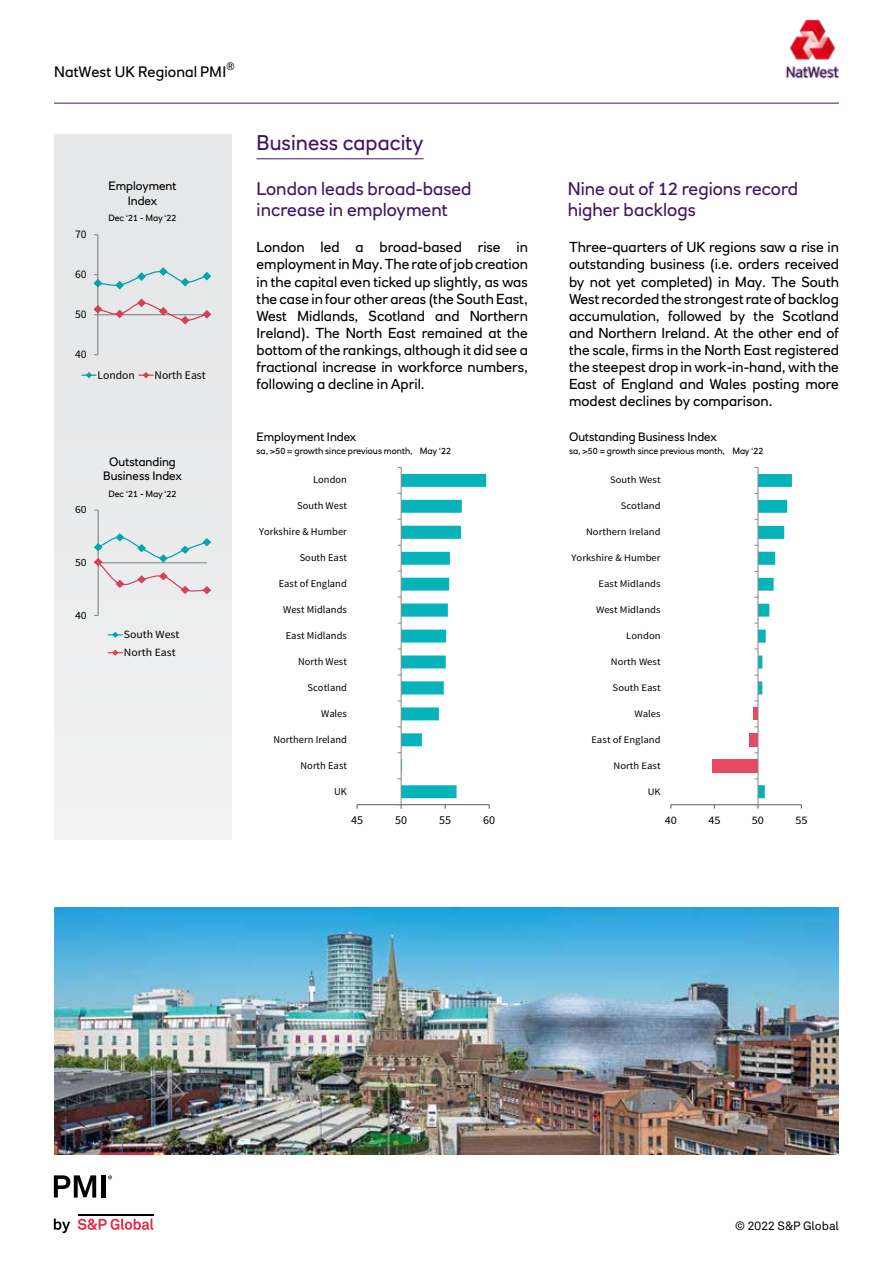
<style>
.page{position:relative;width:893px;height:1263px;background:#fff}
.page>*{position:absolute;margin:0;border:0;box-sizing:border-box;transform-origin:0 0}
.t1{font:21px "RN House Sans";color:#411663}
.t2{font:18px/21.6px "RN House Sans";color:#411663}
.t3{font:15px "RN House Sans";letter-spacing:.005em;color:#000}
.t4{font:14.25px/17.1px "RN House Sans";color:#000;text-align:justify}
.t5{font:12px/14.4px "RN House Sans";color:#000;text-align:center}
.t6{font:12px "Akkurat LL";color:#000}
.t7{font:12px "Source Sans Pro";letter-spacing:-.005em;color:#000}
.t8{font:11.7px "Source Sans Pro";color:#000}
.t9{font:11.55px "Source Sans Pro";letter-spacing:-.005em;color:#000;scale:1.07 1}
.t10{font:11.1px/18px "Source Sans Pro";color:#000;scale:1.06 1}
.t11{font:10.5px "Source Sans Pro";letter-spacing:.005em;color:#000}
.t12{font:10.5px "RN House Sans";color:#000}
.t13{font:9.9px "Source Sans Pro";letter-spacing:.005em;color:#000;scale:1.07 1}
.t14{font:9px "RN House Sans";color:#000}
</style>
<div class="page">
<hr style="left:54px;top:103px;width:785px;height:1px;background:#411663">
<img style="left:785px;top:19px;width:55px;height:60px">
<svg style="left:54px;top:1218px;width:16px;height:15px"></svg>
<svg style="left:78px;top:1218px;width:75px;height:12px"></svg>
<hr style="left:78px;top:1213px;width:75px;height:2px;background:#000">
<svg style="left:54px;top:1175px;width:42px;height:22px"></svg>
<div style="left:101px;top:1175px;width:5px;height:22px;background:#000"></div>
<svg style="left:108px;top:1175px;width:4px;height:4px"></svg>
<div style="left:54px;top:134px;width:177px;height:706px;background:#e6e7e8"></div>
<hr style="left:257px;top:159px;width:167px;height:1px;background:#411663">
<img style="left:54px;top:908px;width:785px;height:246px">
<div style="left:712px;top:759px;width:46px;height:13px;background:#e74960"></div>
<div style="left:749px;top:733px;width:9px;height:13px;background:#e74960"></div>
<hr style="left:671px;top:804px;width:130px;height:1px;background:#58595b">
<hr style="left:758px;top:467px;width:1px;height:338px;background:#868686">
<svg style="left:754px;top:804px;width:5px;height:4px"></svg>
<svg style="left:754px;top:474px;width:38px;height:324px"></svg>
<hr style="left:357px;top:804px;width:132px;height:1px;background:#58595b">
<hr style="left:401px;top:467px;width:1px;height:338px;background:#868686">
<svg style="left:398px;top:804px;width:4px;height:5px"></svg>
<svg style="left:398px;top:474px;width:88px;height:324px"></svg>
<hr style="left:98px;top:235px;width:1px;height:120px;background:#868686">
<svg style="left:94px;top:267px;width:117px;height:22px"></svg>
<svg style="left:94px;top:298px;width:117px;height:27px"></svg>
<svg style="left:82px;top:372px;width:14px;height:6px"></svg>
<svg style="left:139px;top:372px;width:14px;height:6px"></svg>
<hr style="left:98px;top:510px;width:1px;height:105px;background:#868686">
<svg style="left:94px;top:533px;width:117px;height:61px"></svg>
<svg style="left:108px;top:632px;width:14px;height:6px"></svg>
<svg style="left:108px;top:650px;width:14px;height:6px"></svg>
<p class="t12" style="left:226px;top:59px;width:10px">®</p>
<p class="t3" style="left:54px;top:63px;width:174px">NatWest UK Regional PMI</p>
<p class="t8" style="left:75px;top:227px;width:13px">70</p>
<p class="t8" style="left:75px;top:267px;width:13px">60</p>
<p class="t8" style="left:75px;top:307px;width:13px">50</p>
<p class="t5" style="left:109px;top:179px;width:69px">Employment<br>Index</p>
<p class="t14" style="left:108px;top:212px;width:70px">Dec ‘21 - May ‘22</p>
<p class="t8" style="left:75px;top:347px;width:13px">40</p>
<p class="t8" style="left:97px;top:367px;width:39px">London</p>
<p class="t8" style="left:154px;top:367px;width:53px">North East</p>
<p class="t10" style="left:75px;top:501px;width:13px">60</p>
<p class="t5" style="left:103px;top:454px;width:80px">Outstanding<br>Business Index</p>
<p class="t14" style="left:108px;top:488px;width:70px">Dec ‘21 - May ‘22</p>
<p class="t10" style="left:75px;top:553px;width:13px">50</p>
<p class="t10" style="left:75px;top:606px;width:13px">40</p>
<p class="t10" style="left:124px;top:625px;width:54px">South West<br>North East</p>
<h1 class="t1" style="left:257px;top:130px;width:168px">Business capacity</h1>
<p class="t2" style="left:257px;top:177px;width:217px">London leads broad-based increase in employment</p>
<p class="t2" style="left:568px;top:177px;width:232px">Nine out of 12 regions record higher backlogs</p>
<p class="t4" style="left:257px;top:239px;width:273px">London led a broad-based rise in employment in May. The rate of job creation in the capital even ticked up slightly, as was the case in four other areas (the South East, West Midlands, Scotland and Northern Ireland). The North East remained at the bottom of the rankings, although it did see a fractional increase in workforce numbers, following a decline in April.</p>
<p class="t4" style="left:569px;top:239px;width:271px">Three-quarters of UK regions saw a rise in outstanding business (i.e. orders received by not yet completed) in May. The South West recorded the strongest rate of backlog accumulation, followed by the Scotland and Northern Ireland. At the other end of the scale, firms in the North East registered the steepest drop in work-in-hand, with the East of England and Wales posting more modest declines by comparison.</p>
<p class="t5" style="left:257px;top:429px;width:101px">Employment Index</p>
<p class="t14" style="left:257px;top:445px;width:196px">sa, &gt;50 = growth since previous month, May ‘22</p>
<p class="t5" style="left:569px;top:429px;width:149px">Outstanding Business Index</p>
<p class="t14" style="left:569px;top:445px;width:196px">sa, &gt;50 = growth since previous month, May ‘22</p>
<p class="t11" style="left:313px;top:473px;width:35px">London</p>
<p class="t13" style="left:610px;top:474px;width:49px">South West</p>
<p class="t11" style="left:297px;top:499px;width:51px">South West</p>
<p class="t13" style="left:621px;top:500px;width:39px">Scotland</p>
<p class="t11" style="left:259px;top:525px;width:89px">Yorkshire &amp; Humber</p>
<p class="t13" style="left:586px;top:526px;width:71px">Northern Ireland</p>
<p class="t11" style="left:300px;top:551px;width:49px">South East</p>
<p class="t13" style="left:571px;top:552px;width:85px">Yorkshire &amp; Humber</p>
<p class="t11" style="left:279px;top:577px;width:70px">East of England</p>
<p class="t13" style="left:599px;top:578px;width:59px">East Midlands</p>
<p class="t11" style="left:283px;top:603px;width:65px">West Midlands</p>
<p class="t13" style="left:596px;top:604px;width:62px">West Midlands</p>
<p class="t11" style="left:286px;top:629px;width:63px">East Midlands</p>
<p class="t13" style="left:626px;top:629px;width:34px">London</p>
<p class="t11" style="left:298px;top:655px;width:51px">North West</p>
<p class="t13" style="left:611px;top:655px;width:48px">North West</p>
<p class="t11" style="left:308px;top:681px;width:41px">Scotland</p>
<p class="t13" style="left:613px;top:681px;width:46px">South East</p>
<p class="t11" style="left:321px;top:707px;width:27px">Wales</p>
<p class="t13" style="left:634px;top:707px;width:26px">Wales</p>
<p class="t11" style="left:273px;top:733px;width:75px">Northern Ireland</p>
<p class="t13" style="left:591px;top:733px;width:66px">East of England</p>
<p class="t11" style="left:301px;top:759px;width:48px">North East</p>
<p class="t13" style="left:614px;top:759px;width:45px">North East</p>
<p class="t11" style="left:334px;top:785px;width:14px">UK</p>
<p class="t13" style="left:648px;top:785px;width:14px">UK</p>
<p class="t7" style="left:351px;top:813px;width:13px">45</p>
<p class="t7" style="left:395px;top:813px;width:13px">50</p>
<p class="t7" style="left:439px;top:813px;width:13px">55</p>
<p class="t7" style="left:483px;top:813px;width:13px">60</p>
<p class="t9" style="left:665px;top:812px;width:13px">40</p>
<p class="t9" style="left:708px;top:812px;width:13px">45</p>
<p class="t9" style="left:752px;top:812px;width:13px">50</p>
<p class="t9" style="left:795px;top:812px;width:13px">55</p>
<p class="t6" style="left:735px;top:1216px;width:105px">© 2022 S&amp;P Global</p>
</div>
